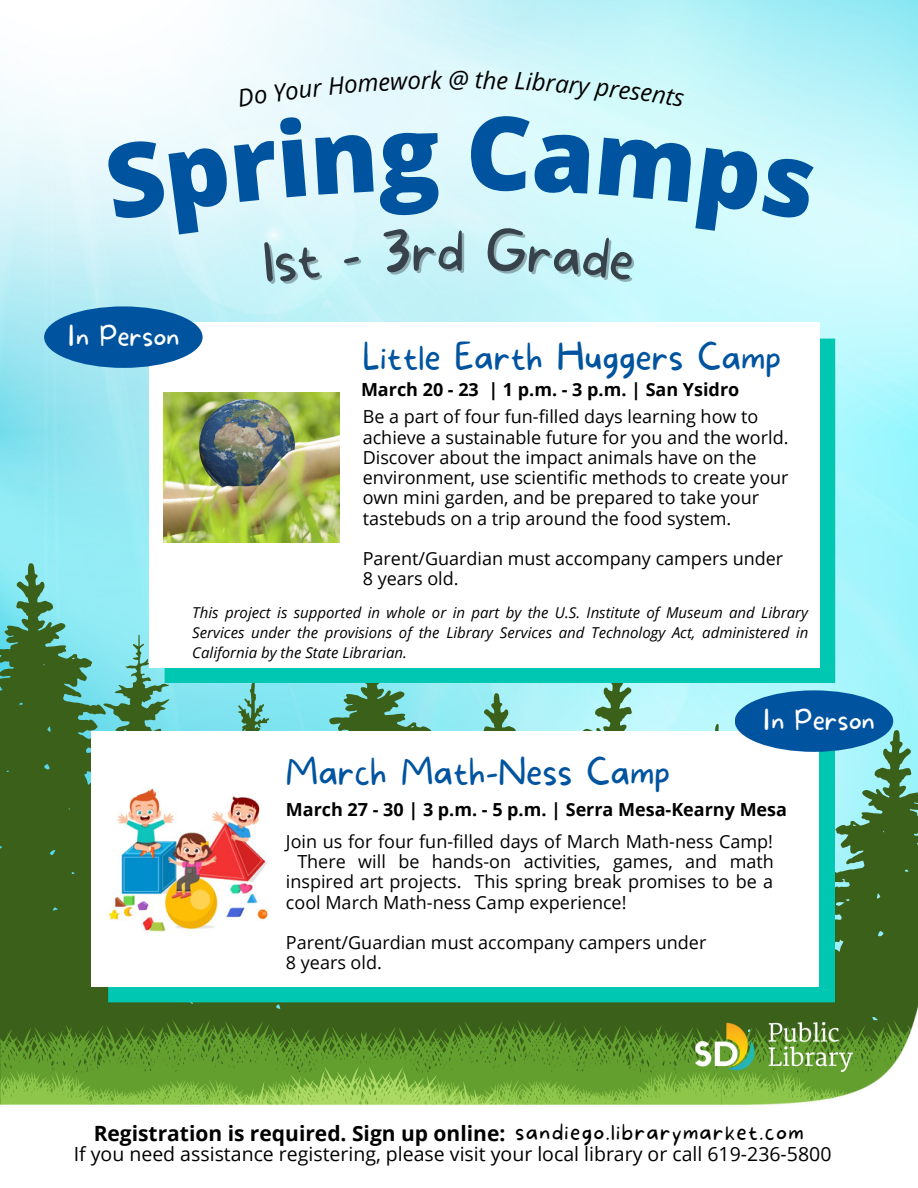
<style>
.page{position:relative;width:918px;height:1188px;background:#fff}
.page>*{position:absolute;margin:0;border:0;box-sizing:border-box;transform-origin:0 0}
.t1{font:100 54.3px "More Sugar";color:#37424a}
.t2{font:100 36px "More Sugar";color:#00549f}
.t3{font:100 27px "More Sugar";color:#fff}
.t4{font:italic 24px "Open Sans";color:#000}
.t5{font:700 21px "Open Sans";color:#000}
.t6{font:19.5px "Open Sans";color:#000}
.t7{font:18px/20.2px "Open Sans";color:#000}
.t8{font:700 18px "Open Sans";color:#000}
.t9{font:italic 15px/20.2px "Open Sans";color:#000;text-align:justify}
.s1{font-family:"More Sugar";font-weight:100;font-size:22.5px}
</style>
<div class="page">
<img style="left:0;top:0;width:918px;height:563px">
<svg style="left:0;top:563px;width:918px;height:409px;background:#6dac90"></svg>
<img style="left:0;top:972px;width:918px;height:134px">
<img style="left:696px;top:1022px;width:156px;height:50px">
<div style="left:165px;top:339px;width:670px;height:344px;background:#00c7b2"></div>
<div style="left:149px;top:323px;width:670px;height:344px;background:#fff"></div>
<div style="left:44px;top:306px;width:159px;height:62px;background:#00549f;border-radius:50%"></div>
<img style="left:164px;top:393px;width:175px;height:149px">
<div style="left:108px;top:751px;width:727px;height:251px;background:#00c7b2"></div>
<div style="left:92px;top:731px;width:727px;height:255px;background:#fff"></div>
<img style="left:108px;top:788px;width:160px;height:144px">
<div style="left:735px;top:690px;width:158px;height:62px;background:#00549f;border-radius:50%"></div>
<svg style="left:105px;top:115px;width:202px;height:119px;background:#e5f8fb"></svg>
<svg style="left:315px;top:131px;width:125px;height:85px;background:#e0f7fb"></svg>
<svg style="left:238px;top:87px;width:29px;height:20px"></svg>
<div style="left:274px;top:70px;width:169px;height:31px;background:#e5f8fc"></div>
<svg style="left:476px;top:70px;width:32px;height:19px"></svg>
<svg style="left:515px;top:72px;width:169px;height:35px;background:#d3f9fa"></svg>
<div style="left:263px;top:241px;width:57px;height:42px;background:#cef5fa"></div>
<svg style="left:344px;top:256px;width:15px;height:7px"></svg>
<div style="left:383px;top:228px;width:52px;height:45px;background:#cbf4f9"></div>
<svg style="left:470px;top:114px;width:345px;height:166px;background:#d2f9fb"></svg>
<h3 class="t4" style="left:448px;top:63px;width:22px">@</h3>
<h1 class="t1" style="left:436px;top:219px;width:30px">d</h1>
<h3 class="t3" style="left:69px;top:320px;width:113px">In Person</h3>
<h2 class="t2" style="left:363px;top:335px;width:420px">Little Earth Huggers Camp</h2>
<p class="t7" style="left:363px;top:406px;width:427px">Be a part of four fun-filled days learning how to achieve a sustainable future for you and the world.<br>Discover about the impact animals have on the environment, use scientific methods to create your own mini garden, and be prepared to take your tastebuds on a trip around the food system.</p>
<p class="t7" style="left:363px;top:548px;width:422px">Parent/Guardian must accompany campers under<br>8 years old.</p>
<p class="t9" style="left:192px;top:602px;width:618px">This project is supported in whole or in part by the U.S. Institute of Museum and Library Services under the provisions of the Library Services and Technology Act, administered in California by the State Librarian.</p>
<p class="t8" style="left:361px;top:377px;width:380px">March 20 - 23 | 1 p.m. - 3 p.m. | San Ysidro</p>
<h2 class="t2" style="left:286px;top:751px;width:386px">March Math-Ness Camp</h2>
<h3 class="t3" style="left:764px;top:704px;width:113px">In Person</h3>
<p class="t8" style="left:286px;top:797px;width:503px">March 27 - 30 | 3 p.m. - 5 p.m. | Serra Mesa-Kearny Mesa</p>
<p class="t7" style="left:286px;top:831px;width:489px">Join us for four fun-filled days of March Math-ness Camp!</p>
<p class="t7" style="left:297px;top:851px;width:478px">There will be hands-on activities, games, and math</p>
<p class="t7" style="left:286px;top:871px;width:489px">inspired art projects. This spring break promises to be a</p>
<p class="t7" style="left:286px;top:892px;width:342px">cool March Math-ness Camp experience!</p>
<p class="t7" style="left:286px;top:932px;width:422px">Parent/Guardian must accompany campers under<br>8 years old.</p>
<p class="t5" style="left:94px;top:1119px;width:712px">Registration is required. Sign up online: <span class="s1">sandiego.librarymarket.com</span></p>
<p class="t6" style="left:74px;top:1140px;width:759px">If you need assistance registering, please visit your local library or call 619-236-5800</p>
</div>
